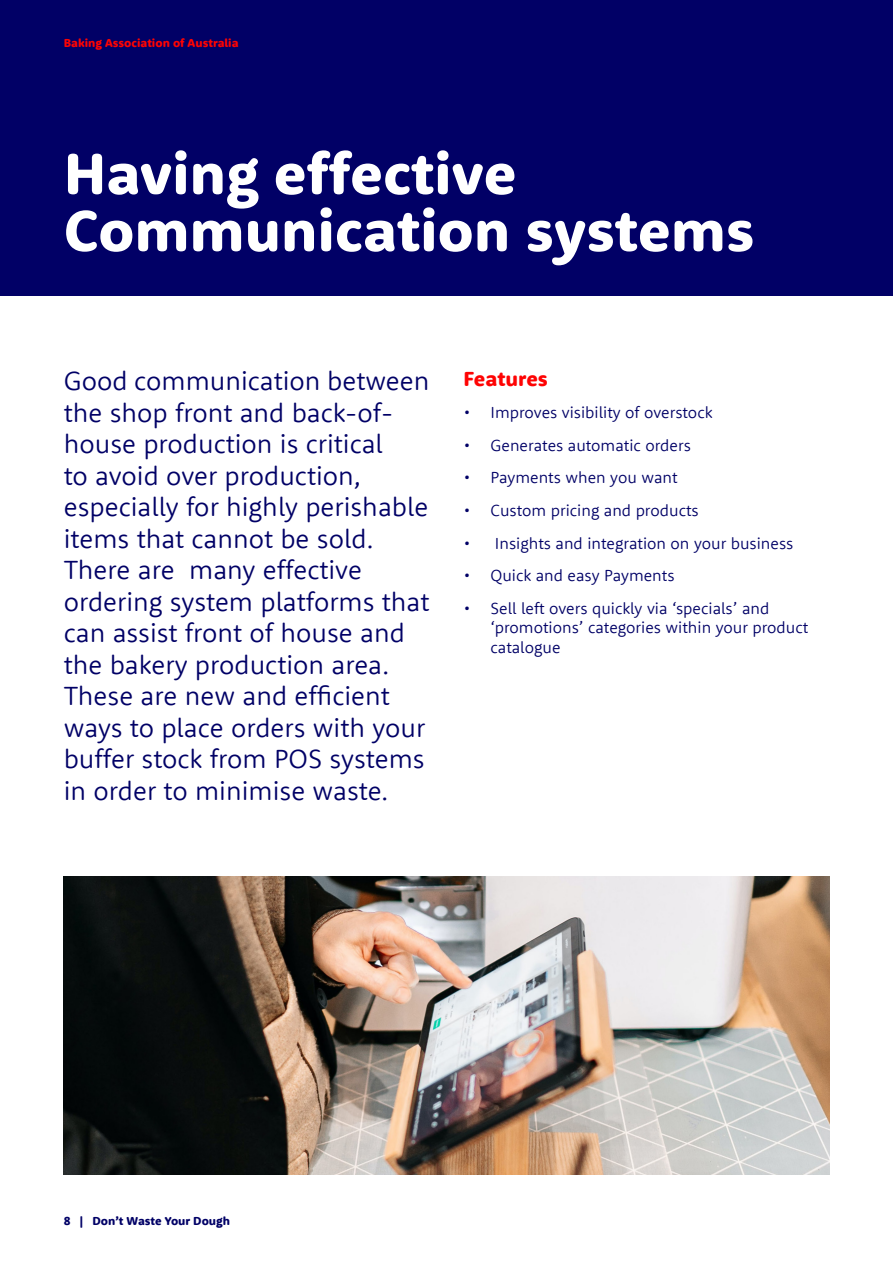
<style>
.page{position:relative;width:893px;height:1263px;background:#fff}
.page>*{position:absolute;margin:0;border:0;box-sizing:border-box;transform-origin:0 0}
.Hading_1{font:800 60px/57px "Rooney Sans";color:#fff}
.Intro_Text{font:300 27px/31.5px "Rooney Sans";color:#010066}
.Heading_2{font:800 21px "Rooney Sans";color:#fe0303}
.t1{font:300 16.5px/19.8px "Rooney Sans";color:#010066}
.t2{font:800 12px "Rooney Sans";color:#fe0303}
.t3{font:800 12px "Rooney Sans";color:#010066}
</style>
<div class="page">
<img style="left:64px;top:877px;width:765px;height:298px">
<div style="left:0;top:0;width:893px;height:296px;background:#010066"></div>
<p class="t2" style="left:64px;top:35px;width:176px">Baking Association of Australia</p>
<p class="Hading_1" style="left:64px;top:143px;width:692px">Having effective<br>Communication systems</p>
<p class="Intro_Text" style="left:64px;top:364px;width:367px">Good communication between the shop front and back-of&shy;house production is critical<br>to avoid over production, especially for highly perishable items that cannot be sold.<br>There are many effective ordering system platforms that can assist front of house and the bakery production area.<br>These are new and efficient ways to place orders with your buffer stock from POS systems in order to minimise waste.</p>
<p class="Heading_2" style="left:463px;top:365px;width:86px">Features</p>
<p class="t1" style="left:463px;top:402px;width:251px">• Improves visibility of overstock</p>
<p class="t1" style="left:463px;top:435px;width:229px">• Generates automatic orders</p>
<p class="t1" style="left:463px;top:467px;width:216px">• Payments when you want</p>
<p class="t1" style="left:463px;top:500px;width:237px">• Custom pricing and products</p>
<p class="t1" style="left:463px;top:532px;width:331px">• Insights and integration on your business</p>
<p class="t1" style="left:463px;top:565px;width:213px">• Quick and easy Payments</p>
<p class="t1" style="left:490px;top:597px;width:319px;text-indent:-27px">• Sell left overs quickly via ‘specials’ and ‘promotions’ categories within your product catalogue</p>
<p class="t3" style="left:64px;top:1213px;width:168px">8 | Don’t Waste Your Dough</p>
</div>
